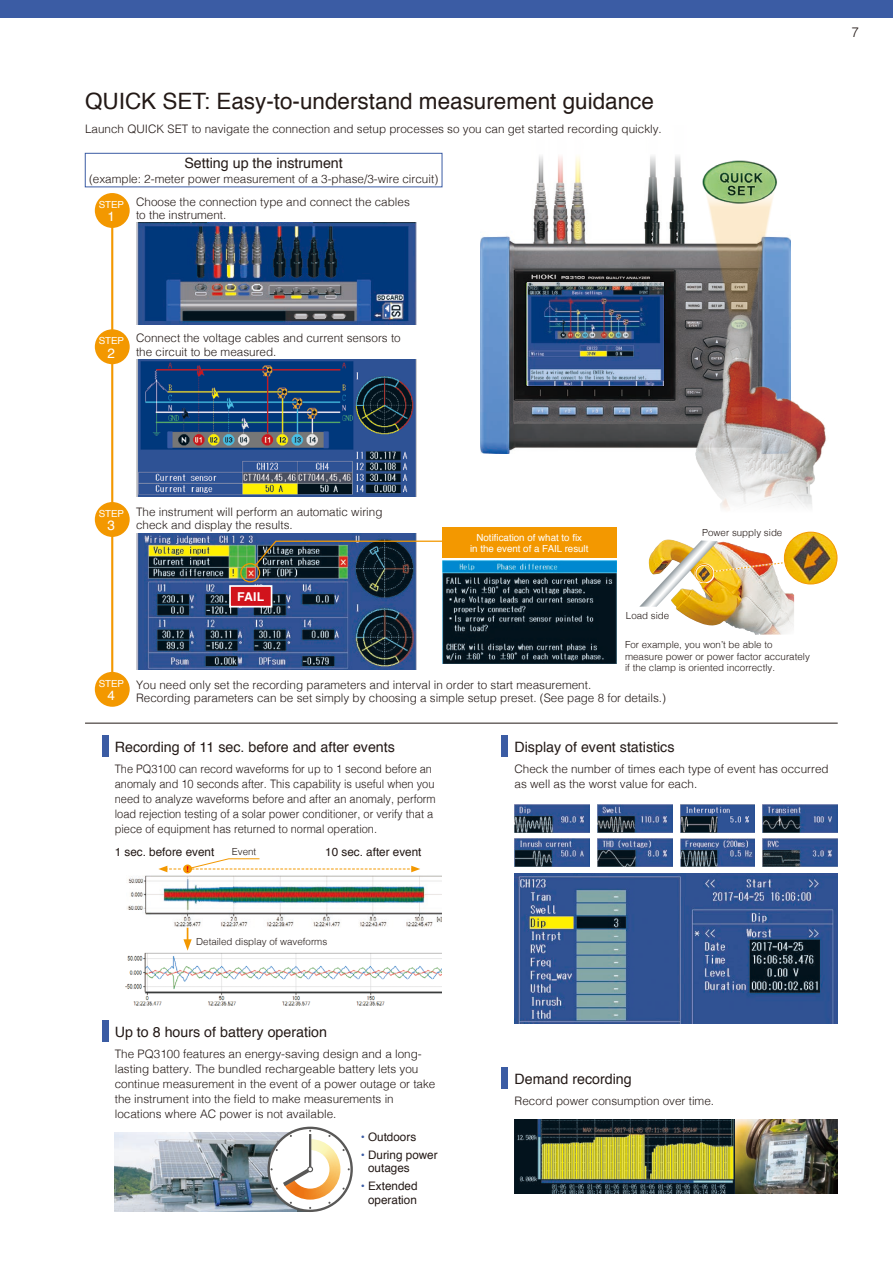
<style>
.page{position:relative;width:893px;height:1263px;background:#fff}
.page>*{position:absolute;margin:0;border:0;box-sizing:border-box;transform-origin:0 0}
.t1{font:22.5px "Helvetica";color:#231916}
.t2{font:14.25px "Helvetica";color:#231916}
.t3{font:13.5px "Helvetica";color:#fff}
.t4{font:300 13.5px "Helvetica";color:#231916}
.t5{font:700 12.15px "Helvetica";color:#fff}
.t6{font:300 11.7px/15px "Helvetica";color:#231916}
.t7{font:300 11.7px/15px "Helvetica";color:#231916;scale:.94 1}
.t8{font:11.7px/13.5px "Helvetica";color:#231916}
.t9{font:300 9.75px/11.2px "Helvetica";color:#231916}
.t10{font:9.75px/11.2px "Helvetica";color:#fff;text-align:center}
.s1{color:#3b5ca4}
</style>
<div class="page">
<div style="left:0;top:0;width:893px;height:17px;background:#3b5ca4"></div>
<img style="left:136px;top:533px;width:280px;height:137px">
<img style="left:136px;top:223px;width:280px;height:101px">
<img style="left:481px;top:156px;width:310px;height:298px">
<svg style="left:703px;top:206px;width:74px;height:109px;background:#a7a39b"></svg>
<img style="left:695px;top:315px;width:131px;height:219px">
<img style="left:701px;top:158px;width:77px;height:48px">
<img style="left:527px;top:283px;width:137px;height:102px">
<hr style="left:111px;top:210px;width:2px;height:481px;background:#f39800">
<img style="left:676px;top:607px;width:58px;height:20px">
<img style="left:784px;top:532px;width:53px;height:52px;border-radius:26px">
<div style="left:784px;top:532px;width:53px;height:52px;border:1px solid #f39800;border-radius:50%"></div>
<div style="left:240px;top:563px;width:20px;height:19px;border:1px solid #f39800;border-radius:50%"></div>
<svg style="left:254px;top:540px;width:200px;height:27px;background:#505b63"></svg>
<img style="left:127px;top:872px;width:315px;height:56px">
<img style="left:125px;top:952px;width:317px;height:54px">
<svg style="left:183px;top:928px;width:9px;height:23px"></svg>
<svg style="left:158px;top:858px;width:262px;height:14px"></svg>
<hr style="left:85px;top:723px;width:753px;height:1px;background:#231916">
<img style="left:115px;top:1132px;width:181px;height:80px">
<div style="left:267px;top:1127px;width:86px;height:85px;border:2px solid #595857;border-radius:50%"></div>
<svg style="left:269px;top:1128px;width:81px;height:81px"></svg>
<img style="left:514px;top:1120px;width:324px;height:73px">
<div style="left:95px;top:193px;width:35px;height:35px;background:#f39800;border-radius:50%"></div>
<div style="left:95px;top:329px;width:35px;height:35px;background:#f39800;border-radius:50%"></div>
<div style="left:95px;top:502px;width:35px;height:35px;background:#f39800;border-radius:50%"></div>
<div style="left:95px;top:672px;width:35px;height:35px;background:#f39800;border-radius:50%"></div>
<div style="left:442px;top:527px;width:174px;height:30px;background:#f39800"></div>
<div style="left:85px;top:153px;width:357px;height:34px;border:1px solid #3b5ca4"></div>
<img style="left:639px;top:540px;width:144px;height:67px">
<svg style="left:694px;top:563px;width:20px;height:20px"></svg>
<div style="left:694px;top:564px;width:19px;height:18px;border:1px solid #f39800;border-radius:50%"></div>
<div style="left:102px;top:736px;width:6px;height:21px;background:#3b5ca4"></div>
<div style="left:102px;top:1020px;width:6px;height:22px;background:#3b5ca4"></div>
<div style="left:502px;top:736px;width:6px;height:21px;background:#3b5ca4"></div>
<div style="left:502px;top:1067px;width:6px;height:22px;background:#3b5ca4"></div>
<img style="left:136px;top:359px;width:280px;height:138px">
<img style="left:442px;top:560px;width:174px;height:104px">
<div style="left:230px;top:586px;width:42px;height:21px;background:#d1131c"></div>
<div style="left:229px;top:585px;width:43px;height:22px;border:2px solid #fff"></div>
<img style="left:514px;top:804px;width:75px;height:29px">
<img style="left:680px;top:838px;width:75px;height:28px">
<img style="left:514px;top:838px;width:75px;height:28px">
<img style="left:763px;top:838px;width:75px;height:28px">
<img style="left:680px;top:804px;width:75px;height:29px">
<img style="left:597px;top:804px;width:75px;height:29px">
<img style="left:597px;top:838px;width:75px;height:28px">
<img style="left:763px;top:804px;width:75px;height:29px">
<img style="left:514px;top:873px;width:324px;height:150px">
<h1 class="t1" style="left:85px;top:83px;width:570px">QUICK SET: Easy-to-understand measurement guidance</h1>
<p class="t6" style="left:85px;top:121px;width:578px">Launch QUICK SET to navigate the connection and setup processes so you can get started recording quickly.</p>
<p class="t2" style="left:184px;top:152px;width:160px">Setting up the instrument</p>
<p class="t6" style="left:89px;top:170px;width:351px">(example: 2-meter power measurement of a 3-phase/3-wire circuit)</p>
<p class="t10" style="left:99px;top:199px;width:27px">STEP</p>
<p class="t3" style="left:108px;top:206px;width:9px">1</p>
<p class="t6" style="left:136px;top:194px;width:275px;line-height:13.5px">Choose the connection type and connect the cables to the instrument.</p>
<p class="t10" style="left:99px;top:335px;width:27px">STEP</p>
<p class="t3" style="left:108px;top:343px;width:9px">2</p>
<p class="t6" style="left:136px;top:330px;width:266px;line-height:13.5px">Connect the voltage cables and current sensors to the circuit to be measured.</p>
<p class="t4" style="left:851px;top:21px;width:9px">7</p>
<p class="t10" style="left:99px;top:508px;width:27px">STEP</p>
<p class="t3" style="left:108px;top:515px;width:9px">3</p>
<p class="t6" style="left:136px;top:504px;width:248px;line-height:13.5px">The instrument will perform an automatic wiring check and display the results.</p>
<p class="t10" style="left:470px;top:532px;width:120px">Notification of what to fix<br>in the event of a FAIL result</p>
<p class="t9" style="left:702px;top:526px;width:82px">Power supply side</p>
<p class="t10" style="left:99px;top:678px;width:27px">STEP</p>
<p class="t3" style="left:108px;top:685px;width:9px">4</p>
<p class="t5" style="left:237px;top:587px;width:29px">FAIL</p>
<p class="t9" style="left:626px;top:609px;width:45px">Load side</p>
<p class="t9" style="left:625px;top:639px;width:186px">For example, you won’t be able to measure power or power factor accurately if the clamp is oriented incorrectly.</p>
<p class="t6" style="left:136px;top:677px;width:531px;line-height:13.5px">You need only set the recording parameters and interval in order to start measurement.<br>Recording parameters can be set simply by choosing a simple setup preset. (See page 8 for details.)</p>
<p class="t2" style="left:115px;top:736px;width:282px">Recording of 11 sec. before and after events</p>
<p class="t7" style="left:115px;top:761px;width:343px">The PQ3100 can record waveforms for up to 1 second before an anomaly and 10 seconds after. This capability is useful when you need to analyze waveforms before and after an anomaly, perform load rejection testing of a solar power conditioner, or verify that a piece of equipment has returned to normal operation.</p>
<p class="t8" style="left:115px;top:846px;width:101px">1 sec. before event</p>
<p class="t9" style="left:232px;top:845px;width:26px">Event</p>
<p class="t8" style="left:325px;top:846px;width:98px">10 sec. after event</p>
<p class="t9" style="left:196px;top:935px;width:133px">Detailed display of waveforms</p>
<p class="t2" style="left:115px;top:1021px;width:214px">Up to 8 hours of battery operation</p>
<p class="t6" style="left:115px;top:1046px;width:322px">The PQ3100 features an energy-saving design and a long&shy;lasting battery. The bundled rechargeable battery lets you continue measurement in the event of a power outage or take the instrument into the field to make measurements in locations where AC power is not available.</p>
<p class="t8" style="left:361px;top:1131px;width:57px"><span class="s1">•</span> Outdoors</p>
<p class="t8" style="left:368px;top:1148px;width:71px;text-indent:-7px"><span class="s1">•</span> During power outages</p>
<p class="t8" style="left:361px;top:1180px;width:58px;text-align:center"><span class="s1">•</span> Extended operation</p>
<p class="t2" style="left:514px;top:736px;width:161px">Display of event statistics</p>
<p class="t6" style="left:514px;top:761px;width:316px">Check the number of times each type of event has occurred as well as the worst value for each.</p>
<p class="t2" style="left:514px;top:1068px;width:119px">Demand recording</p>
<p class="t6" style="left:514px;top:1092px;width:201px">Record power consumption over time.</p>
</div>
